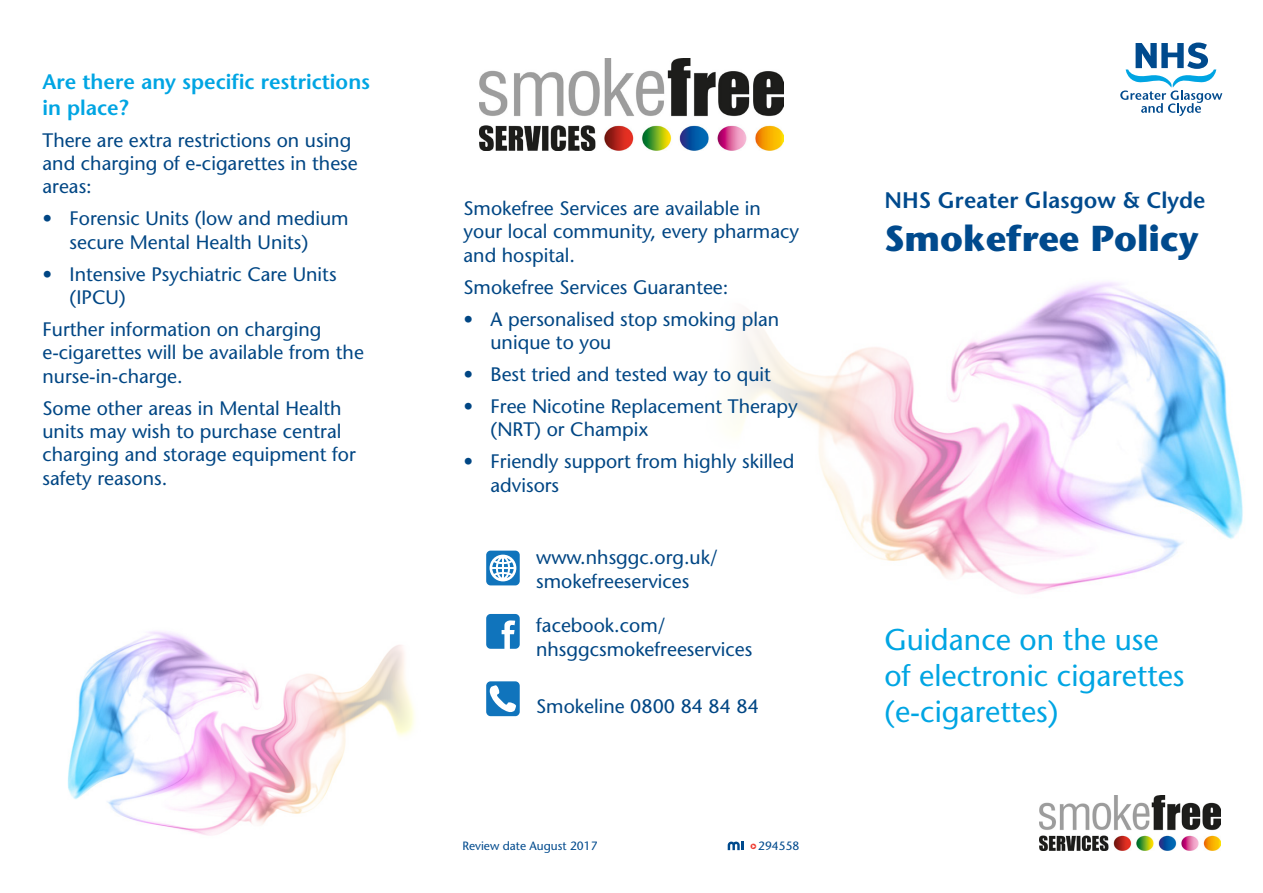
<style>
.page{position:relative;width:1263px;height:893px;background:#fff}
.page>*{position:absolute;margin:0;border:0;box-sizing:border-box;transform-origin:0 0}
.Basic_Heading{font:700 36px "Stone Sans";color:#004a8d}
.Basic_Heading-2{font:30px/36px "Stone Sans";color:#00a5e3}
.Basic_Heading-3{font:600 22.5px "Stone Sans";color:#004a8d}
.Basic_Subhead{font:600 21px/25.2px "Stone Sans";color:#00a5e3}
.Body_text{font:19.5px/23.4px "Stone Sans";color:#004684}
.t1{font:12px "Stone Sans";color:#004a8d}
.t2{font:8.85px "Shuriken Boy";color:#ee3e34}
</style>
<div class="page">
<img style="left:891px;top:282px;width:352px;height:312px">
<svg style="left:733px;top:314px;width:158px;height:247px"></svg>
<svg style="left:1120px;top:43px;width:102px;height:73px"></svg>
<svg style="left:728px;top:842px;width:15px;height:8px"></svg>
<img style="left:1039px;top:796px;width:181px;height:54px">
<img style="left:479px;top:59px;width:305px;height:92px">
<div style="left:486px;top:681px;width:34px;height:35px;background:#1074bc;border-radius:4px"></div>
<svg style="left:489px;top:685px;width:27px;height:27px"></svg>
<div style="left:486px;top:551px;width:34px;height:34px;background:#1074bc;border-radius:4px"></div>
<svg style="left:490px;top:555px;width:26px;height:26px"></svg>
<svg style="left:486px;top:614px;width:34px;height:35px"></svg>
<img style="left:67px;top:631px;width:348px;height:205px">
<p class="Basic_Subhead" style="left:43px;top:70px;width:329px">Are there any specific restrictions in place?</p>
<p class="Body_text" style="left:43px;top:128px;width:317px">There are extra restrictions on using and charging of e-cigarettes in these areas:</p>
<p class="Body_text" style="left:70px;top:207px;width:281px;text-indent:-27px">• Forensic Units (low and medium secure Mental Health Units)</p>
<p class="Body_text" style="left:70px;top:262px;width:269px;text-indent:-27px">• Intensive Psychiatric Care Units (IPCU)</p>
<p class="Body_text" style="left:43px;top:317px;width:323px">Further information on charging e-cigarettes will be available from the nurse-in-charge.</p>
<p class="Body_text" style="left:43px;top:396px;width:315px">Some other areas in Mental Health units may wish to purchase central charging and storage equipment for safety reasons.</p>
<p class="Body_text" style="left:463px;top:197px;width:337px">Smokefree Services are available in your local community, every pharmacy and hospital.</p>
<p class="Body_text" style="left:463px;top:275px;width:266px">Smokefree Services Guarantee:</p>
<p class="Body_text" style="left:490px;top:307px;width:290px;text-indent:-27px">• A personalised stop smoking plan unique to you</p>
<p class="Body_text" style="left:463px;top:362px;width:309px">• Best tried and tested way to quit</p>
<p class="Body_text" style="left:490px;top:394px;width:309px;text-indent:-27px">• Free Nicotine Replacement Therapy (NRT) or Champix</p>
<p class="Body_text" style="left:490px;top:450px;width:305px;text-indent:-27px">• Friendly support from highly skilled advisors</p>
<p class="Body_text" style="left:536px;top:546px;width:183px">www.nhsggc.org.uk/ smokefreeservices</p>
<p class="Body_text" style="left:536px;top:614px;width:218px">facebook.com/ nhsggcsmokefreeservices</p>
<p class="Body_text" style="left:536px;top:695px;width:224px">Smokeline 0800 84 84 84</p>
<p class="t1" style="left:462px;top:839px;width:137px">Review date August 2017</p>
<p class="t2" style="left:750px;top:840px;width:7px">o</p>
<p class="t1" style="left:758px;top:839px;width:43px">294558</p>
<p class="Basic_Heading-3" style="left:884px;top:187px;width:322px">NHS Greater Glasgow &amp; Clyde</p>
<p class="Basic_Heading" style="left:884px;top:216px;width:316px">Smokefree Policy</p>
<p class="Basic_Heading-2" style="left:884px;top:622px;width:302px">Guidance on the use of electronic cigarettes (e-cigarettes)</p>
</div>
